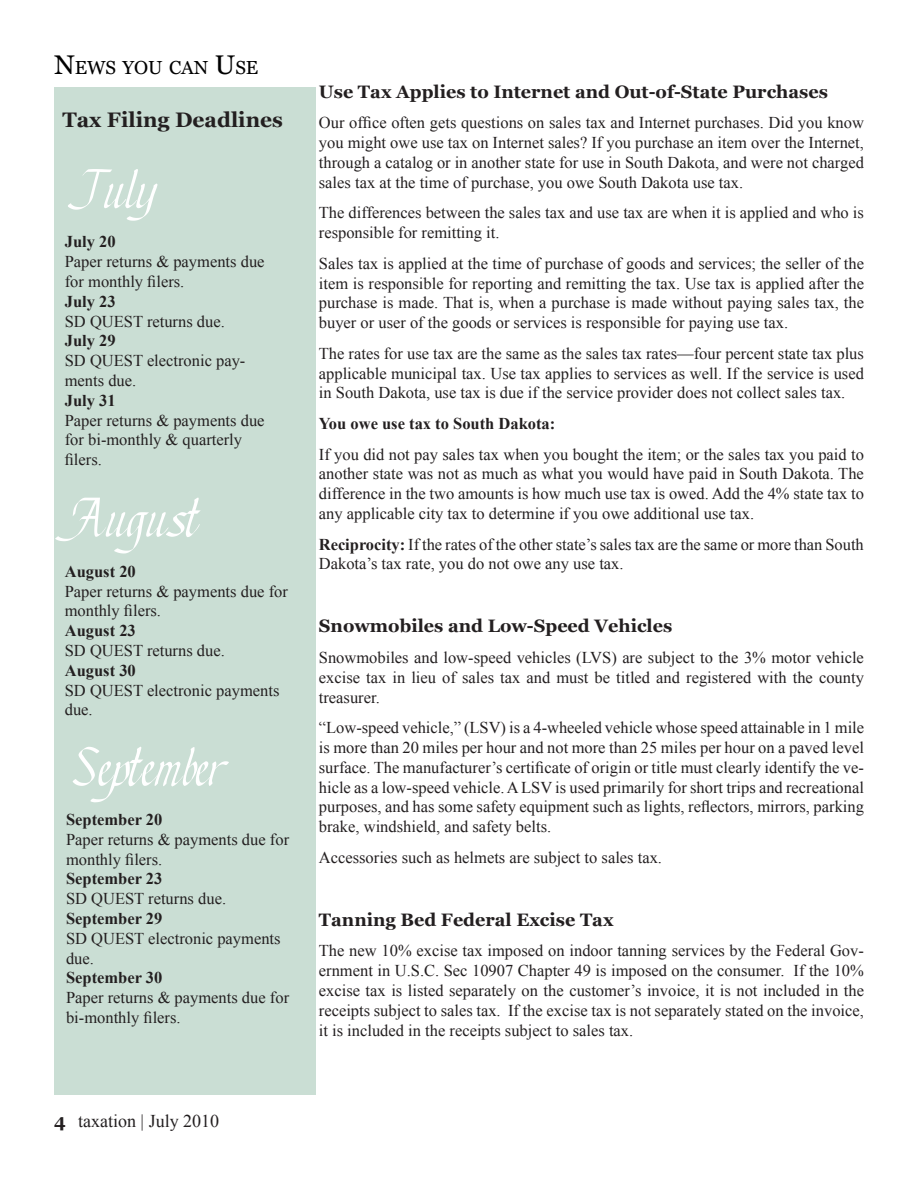
<style>
.page{position:relative;width:918px;height:1188px;background:#fff}
.page>*{position:absolute;margin:0;border:0;box-sizing:border-box;transform-origin:0 0}
.deadline_header{font:54px "Chancery Cursive";color:#fff}
.Subhead_1{font:700 21px "Georgia";color:#231f20}
.t1{font:18.9px "Georgia";color:#000}
.Body_text{font:700 18px "Georgia";color:#231f20}
.t2{font:18px "Times New Roman";color:#231f20}
.Body_text-2{font:16.5px/19.8px "Times New Roman";color:#231f20;text-align:justify}
.deadlines{font:16.5px/19.8px "Times New Roman";color:#231f20}
.Body_text-3{font:700 16.5px "Times New Roman";color:#231f20}
.deadlines-2{font:700 16.5px "Times New Roman";color:#231f20}
.s1{font-size:27px}
.s2{font-weight:700}
.s3{font-family:"Georgia";font-weight:700}
</style>
<div class="page">
<div style="left:54px;top:88px;width:262px;height:1007px;background:#caded4"></div>
<p class="t1" style="left:54px;top:57px;width:206px"><span class="s1">N</span>EWS YOU CAN <span class="s1">U</span>SE</p>
<p class="Subhead_1" style="left:62px;top:107px;width:222px">Tax Filing Deadlines</p>
<p class="deadline_header" style="left:76px;top:165px;width:84px">July</p>
<p class="deadlines" style="left:65px;top:232px;width:201px"><span class="s2">July 20<br></span>Paper returns &amp; payments due for monthly filers.<br><span class="s2">July 23<br></span>SD QUEST returns due.<br><span class="s2">July 29<br></span>SD QUEST electronic pay&shy;ments due.</p>
<p class="deadlines" style="left:65px;top:390px;width:201px"><span class="s2">July 31<br></span>Paper returns &amp; payments due for bi-monthly &amp; quarterly filers.</p>
<p class="deadline_header" style="left:75px;top:493px;width:128px">August</p>
<p class="deadlines" style="left:65px;top:561px;width:225px"><span class="s2">August 20<br></span>Paper returns &amp; payments due for monthly filers.<br><span class="s2">August 23<br></span>SD QUEST returns due.<br><span class="s2">August 30<br></span>SD QUEST electronic payments due.</p>
<p class="deadline_header" style="left:75px;top:742px;width:155px">September</p>
<p class="deadlines-2" style="left:66px;top:808px;width:98px">September 20</p>
<p class="deadlines" style="left:66px;top:829px;width:225px">Paper returns &amp; payments due for monthly filers.<br><span class="s2">September 23<br></span>SD QUEST returns due.<br><span class="s2">September 29<br></span>SD QUEST electronic payments due.</p>
<p class="deadlines-2" style="left:66px;top:966px;width:98px">September 30</p>
<p class="deadlines" style="left:66px;top:988px;width:225px">Paper returns &amp; payments due for bi-monthly filers.</p>
<p class="Body_text" style="left:319px;top:81px;width:511px">Use Tax Applies to Internet and Out-of-State Purchases</p>
<p class="Body_text-2" style="left:319px;top:113px;width:547px">Our office often gets questions on sales tax and Internet purchases. Did you know you might owe use tax on Internet sales? If you purchase an item over the Internet, through a catalog or in another state for use in South Dakota, and were not charged sales tax at the time of purchase, you owe South Dakota use tax.</p>
<p class="Body_text-2" style="left:319px;top:203px;width:547px">The differences between the sales tax and use tax are when it is applied and who is responsible for remitting it.</p>
<p class="Body_text-2" style="left:319px;top:253px;width:547px">Sales tax is applied at the time of purchase of goods and services; the seller of the item is responsible for reporting and remitting the tax. Use tax is applied after the purchase is made. That is, when a purchase is made without paying sales tax, the buyer or user of the goods or services is responsible for paying use tax.</p>
<p class="Body_text-2" style="left:319px;top:343px;width:547px">The rates for use tax are the same as the sales tax rates—four percent state tax plus applicable municipal tax. Use tax applies to services as well. If the service is used in South Dakota, use tax is due if the service provider does not collect sales tax.</p>
<p class="Body_text-3" style="left:319px;top:412px;width:238px">You owe use tax to South Dakota:</p>
<p class="Body_text-2" style="left:319px;top:444px;width:547px">If you did not pay sales tax when you bought the item; or the sales tax you paid to another state was not as much as what you would have paid in South Dakota. The difference in the two amounts is how much use tax is owed. Add the 4% state tax to any applicable city tax to determine if you owe additional use tax.</p>
<p class="Body_text-2" style="left:319px;top:534px;width:546px"><span class="s2">Reciprocity:</span> If the rates of the other state’s sales tax are the same or more than South<br>Dakota’s tax rate, you do not owe any use tax.</p>
<p class="Body_text" style="left:319px;top:616px;width:355px">Snowmobiles and Low-Speed Vehicles</p>
<p class="Body_text-2" style="left:319px;top:647px;width:547px">Snowmobiles and low-speed vehicles (LVS) are subject to the 3% motor vehicle excise tax in lieu of sales tax and must be titled and registered with the county treasurer.</p>
<p class="Body_text-2" style="left:319px;top:718px;width:547px">“Low-speed vehicle,” (LSV) is a 4-wheeled vehicle whose speed attainable in 1 mile is more than 20 miles per hour and not more than 25 miles per hour on a paved level surface. The manufacturer’s certificate of origin or title must clearly identify the ve&shy;hicle as a low-speed vehicle. A LSV is used primarily for short trips and recreational purposes, and has some safety equipment such as lights, reflectors, mirrors, parking brake, windshield, and safety belts.</p>
<p class="Body_text-2" style="left:319px;top:847px;width:345px">Accessories such as helmets are subject to sales tax.</p>
<p class="Body_text" style="left:319px;top:909px;width:296px">Tanning Bed Federal Excise Tax</p>
<p class="Body_text-2" style="left:319px;top:941px;width:547px">The new 10% excise tax imposed on indoor tanning services by the Federal Gov&shy;ernment in U.S.C. Sec 10907 Chapter 49 is imposed on the consumer. If the 10% excise tax is listed separately on the customer’s invoice, it is not included in the receipts subject to sales tax. If the excise tax is not separately stated on the invoice, it is included in the receipts subject to sales tax.</p>
<p class="t2" style="left:54px;top:1109px;width:167px"><span class="s3">4</span> taxation | July 2010</p>
</div>
